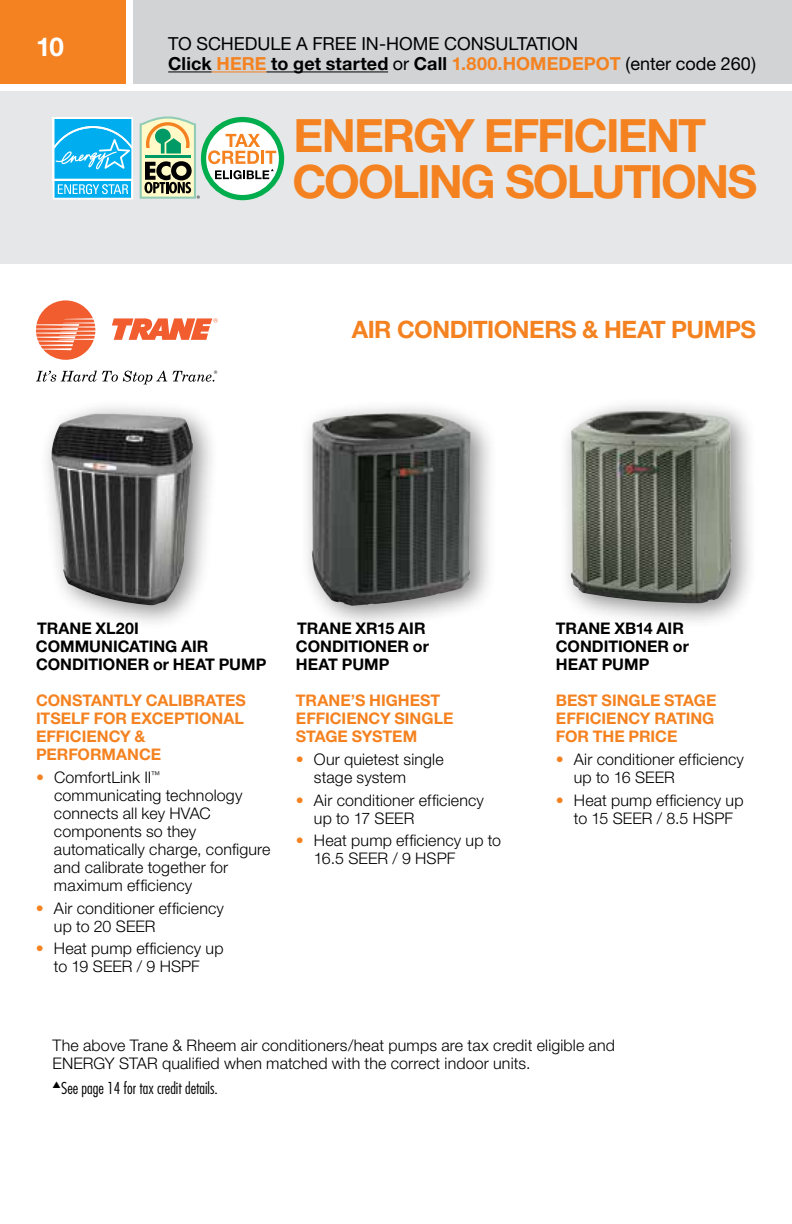
<style>
.page{position:relative;width:792px;height:1224px;background:#fff}
.page>*{position:absolute;margin:0;border:0;box-sizing:border-box;transform-origin:0 0}
.t1{font:700 46px/46px "Helvetica Neue";letter-spacing:-.04em;color:#f58220}
.t2{font:700 26px "Helvetica Neue";color:#fff}
.t3{font:700 24px "Helvetica Neue";letter-spacing:-.025em;color:#f58220}
.t4{font:700 18px "Helvetica Neue";letter-spacing:.01em;color:#000}
.t5{font:18px/20px "Helvetica Neue";color:#000}
.t6{font:300 16px/18px "Helvetica Neue";letter-spacing:.01em;color:#000}
.t7{font:700 16px "Helvetica Neue";letter-spacing:-.005em;color:#f58220}
.t8{font:700 16px "Helvetica Neue";color:#000}
.t9{font:300 condensed 16px "Futura";color:#000}
.s1{font-weight:700}
.s2{font-weight:700;color:#f58220}
.s3{font-weight:400}
.s4{color:#f58220}
</style>
<div class="page">
<div style="left:133px;top:0;width:659px;height:84px;background:#d1d3d4"></div>
<div style="left:0;top:91px;width:792px;height:172px;background:#e6e7e8"></div>
<div style="left:0;top:0;width:126px;height:84px;background:#f58220"></div>
<div style="left:38px;top:398px;width:180px;height:232px;background:#000;opacity:.45"></div>
<img style="left:52px;top:413px;width:141px;height:192px">
<div style="left:297px;top:398px;width:200px;height:232px;background:#000;opacity:.45"></div>
<img style="left:312px;top:413px;width:159px;height:193px">
<div style="left:556px;top:395px;width:201px;height:234px;background:#000;opacity:.45"></div>
<img style="left:571px;top:410px;width:161px;height:193px">
<div style="left:53px;top:117px;width:80px;height:64px;background:#fff"></div>
<svg style="left:53px;top:119px;width:80px;height:81px"></svg>
<svg style="left:140px;top:116px;width:60px;height:83px"></svg>
<div style="left:205px;top:122px;width:74px;height:73px;background:#fff;border-radius:50%"></div>
<svg style="left:208px;top:134px;width:68px;height:45px"></svg>
<div style="left:201px;top:117px;width:83px;height:83px;border:5px solid #00ae4d;border-radius:50%"></div>
<svg style="left:36px;top:300px;width:59px;height:60px"></svg>
<svg style="left:112px;top:318px;width:106px;height:22px"></svg>
<svg style="left:36px;top:370px;width:181px;height:14px"></svg>
<hr style="left:168px;top:71px;width:44px;height:1px;background:#000">
<hr style="left:212px;top:71px;width:54px;height:1px;background:#f58220">
<hr style="left:266px;top:71px;width:122px;height:1px;background:#000">
<h2 class="t2" style="left:36px;top:31px;width:30px">10</h2>
<p class="t5" style="left:168px;top:34px;width:397px">TO SCHEDULE A FREE IN-HOME CONSULTATION<br><span class="s1">CLICK</span> <span class="s2">HERE</span></p>
<p class="t4" style="left:271px;top:53px;width:487px">TO GET STARTED <span class="s3">OR</span> CALL <span class="s4">1.800.HOMEDEPOT</span> <span class="s3">(ENTER CODE 260)</span></p>
<h1 class="t1" style="left:292px;top:112px;width:466px">ENERGY EFFICIENT<br>COOLING SOLUTIONS</h1>
<h3 class="t3" style="left:352px;top:315px;width:15px">AIR</h3>
<h3 class="t3" style="left:397px;top:315px;width:18px">CON</h3>
<h3 class="t3" style="left:450px;top:315px;width:32px">DITIONERS</h3>
<h3 class="t3" style="left:582px;top:315px;width:38px">&amp; HEAT</h3>
<h3 class="t3" style="left:671px;top:315px;width:84px">PUMPS</h3>
<p class="t8" style="left:37px;top:619px;width:22px">TRANE</p>
<p class="t8" style="left:96px;top:619px;width:43px">XL20I</p>
<p class="t8" style="left:36px;top:637px;width:14px">COMM</p>
<p class="t8" style="left:89px;top:637px;width:23px">UNICATING</p>
<p class="t8" style="left:181px;top:637px;width:10px">AIR</p>
<p class="t8" style="left:36px;top:655px;width:13px">CON</p>
<p class="t8" style="left:72px;top:655px;width:22px">DITIONER</p>
<p class="t8" style="left:153px;top:655px;width:113px">OR HEAT PUMP</p>
<p class="t7" style="left:36px;top:691px;width:12px">CONSTANTLY</p>
<p class="t7" style="left:146px;top:691px;width:10px">CALI</p>
<p class="t7" style="left:183px;top:691px;width:23px">BRATES</p>
<p class="t7" style="left:36px;top:709px;width:10px">ITSELF</p>
<p class="t7" style="left:94px;top:709px;width:12px">FOR</p>
<p class="t7" style="left:131px;top:709px;width:65px">EXCE PTIONAL</p>
<p class="t7" style="left:36px;top:727px;width:11px">EFFICIENCY</p>
<p class="t7" style="left:135px;top:727px;width:12px">&amp;</p>
<p class="t7" style="left:36px;top:745px;width:23px">PERFORMANCE</p>
<p class="t6" style="left:54px;top:768px;width:218px;text-indent:-18px"><span class="s4">•</span> ComfortLink II<sup>™ </sup>communicating technology connects all key HVAC components so they automatically charge, configure and calibrate together for maximum efficiency</p>
<p class="t6" style="left:54px;top:899px;width:171px;text-indent:-18px"><span class="s4">•</span> Air conditioner efficiency up to 20 SEER</p>
<p class="t6" style="left:36px;top:939px;width:189px;text-align:center"><span class="s4">•</span> Heat pump efficiency up to 19 SEER / 9 HSPF</p>
<p class="t8" style="left:297px;top:619px;width:22px">TRANE</p>
<p class="t8" style="left:356px;top:619px;width:53px">XR15 AIR</p>
<p class="t8" style="left:296px;top:637px;width:13px">CON</p>
<p class="t8" style="left:332px;top:637px;width:22px">DITIONER</p>
<p class="t8" style="left:413px;top:637px;width:18px">OR</p>
<p class="t8" style="left:296px;top:655px;width:93px">HEAT PUMP</p>
<p class="t7" style="left:296px;top:691px;width:22px">TRANE</p>
<p class="t7" style="left:351px;top:691px;width:30px">’S HIGHEST</p>
<p class="t7" style="left:296px;top:709px;width:11px">EFFICIENCY</p>
<p class="t7" style="left:394px;top:709px;width:11px">SINGLE</p>
<p class="t7" style="left:296px;top:727px;width:12px">STAGE</p>
<p class="t7" style="left:352px;top:727px;width:12px">SYSTEM</p>
<p class="t6" style="left:314px;top:750px;width:131px;text-indent:-18px"><span class="s4">•</span> Our quietest single stage system</p>
<p class="t6" style="left:314px;top:791px;width:171px;text-indent:-18px"><span class="s4">•</span> Air conditioner efficiency up to 17 SEER</p>
<p class="t6" style="left:314px;top:831px;width:189px;text-indent:-18px"><span class="s4">•</span> Heat pump efficiency up to<br>16.5 SEER / 9 HSPF</p>
<p class="t8" style="left:556px;top:619px;width:22px">TRANE</p>
<p class="t8" style="left:614px;top:619px;width:53px">XB14 AIR</p>
<p class="t8" style="left:556px;top:637px;width:13px">CON</p>
<p class="t8" style="left:592px;top:637px;width:22px">DITIONER</p>
<p class="t8" style="left:673px;top:637px;width:18px">OR</p>
<p class="t8" style="left:556px;top:655px;width:93px">HEAT PUMP</p>
<p class="t7" style="left:556px;top:691px;width:23px">BEST</p>
<p class="t7" style="left:602px;top:691px;width:11px">SINGLE</p>
<p class="t7" style="left:664px;top:691px;width:12px">STAGE</p>
<p class="t7" style="left:556px;top:709px;width:11px">EFFICIENCY</p>
<p class="t7" style="left:654px;top:709px;width:11px">RATING</p>
<p class="t7" style="left:556px;top:727px;width:12px">FOR</p>
<p class="t7" style="left:593px;top:727px;width:12px">THE</p>
<p class="t7" style="left:629px;top:727px;width:21px">PRICE</p>
<p class="t6" style="left:574px;top:750px;width:171px;text-indent:-18px"><span class="s4">•</span> Air conditioner efficiency up to 16 SEER</p>
<p class="t6" style="left:556px;top:791px;width:189px;text-align:center"><span class="s4">•</span> Heat pump efficiency up to 15 SEER / 8.5 HSPF</p>
<p class="t6" style="left:53px;top:1036px;width:564px">The above Trane &amp; Rheem air conditioners/heat pumps are tax credit eligible and<br>Energy</p>
<p class="t6" style="left:119px;top:1054px;width:21px">Star</p>
<p class="t6" style="left:162px;top:1054px;width:370px">qualified when matched with the correct indoor units.</p>
<p class="t9" style="left:53px;top:1078px;width:167px">▲See page 14 for tax credit details.</p>
</div>
